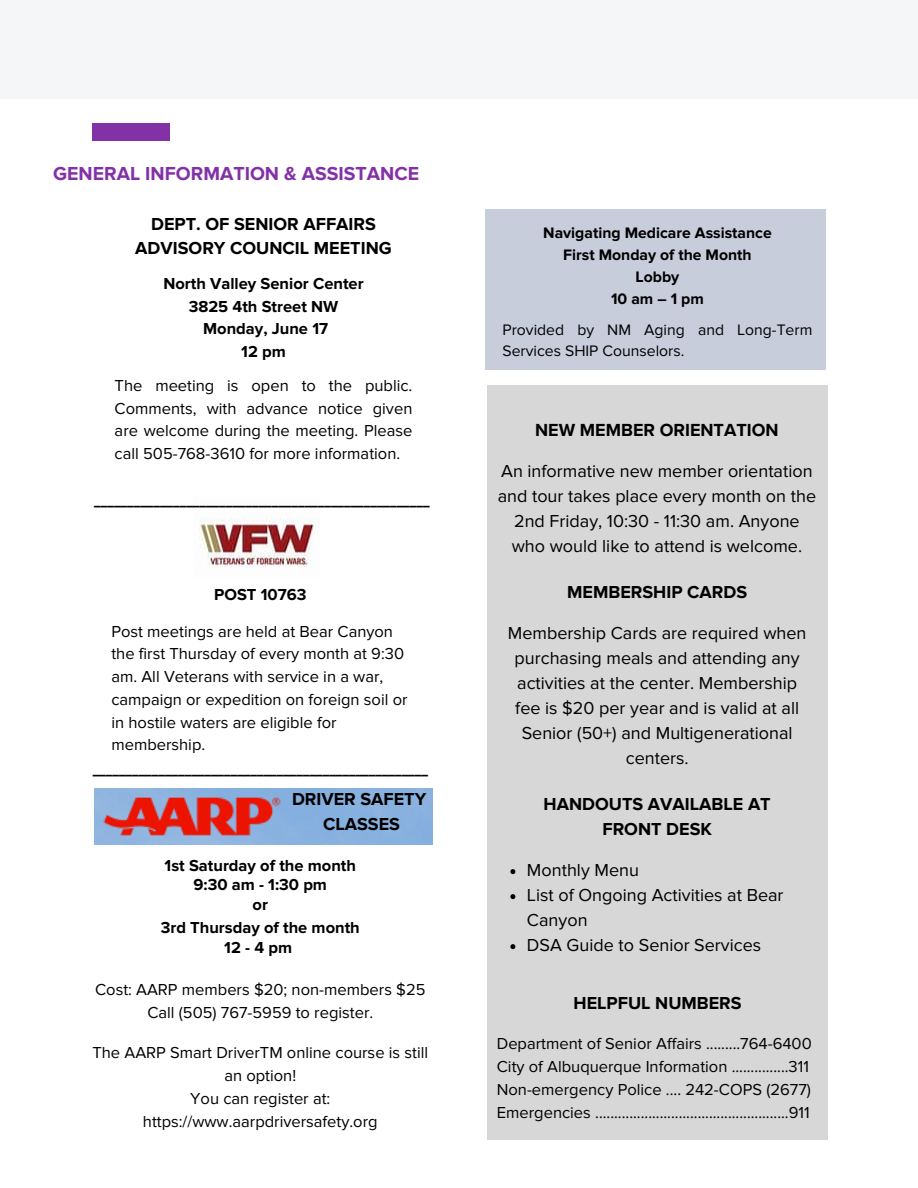
<style>
.page{position:relative;width:918px;height:1188px;background:#fff}
.page>*{position:absolute;margin:0;border:0;box-sizing:border-box;transform-origin:0 0}
.t1{font:700 19.5px "Proxima Nova";color:#8331a7}
.t2{font:18px/25px "Proxima Nova";color:#000;text-align:center}
.t3{font:700 18px/24.8px "Proxima Nova";color:#000;text-align:center}
.t4{font:16.5px/23px "Proxima Nova";color:#000}
.t5{font:700 16.5px/19.8px "Proxima Nova";color:#000;text-align:center}
.t6{font:700 15.75px/21.9px "Proxima Nova";color:#000;text-align:center}
.t7{font:15.75px/21.9px "Proxima Nova";color:#000}
.t8{font:800 13.2px "Open Sans";color:#000}
</style>
<div class="page">
<div style="left:92px;top:124px;width:77px;height:17px;background:#8331a7"></div>
<div style="left:0;top:0;width:918px;height:99px;background:#f5f6f7"></div>
<img style="left:199px;top:518px;width:118px;height:49px">
<img style="left:95px;top:788px;width:337px;height:57px">
<svg style="left:510px;top:869px;width:5px;height:5px"></svg>
<svg style="left:510px;top:894px;width:5px;height:5px"></svg>
<svg style="left:510px;top:944px;width:5px;height:5px"></svg>
<h3 class="t1" style="left:53px;top:162px;width:367px">GENERAL INFORMATION &amp; ASSISTANCE</h3>
<p class="t3" style="left:135px;top:212px;width:258px">DEPT. OF SENIOR AFFAIRS<br>ADVISORY COUNCIL MEETING</p>
<p class="t5" style="left:163px;top:273px;width:202px;line-height:22.5px">North Valley Senior Center<br>3825 4th Street NW<br>Monday, June 17<br>12 pm</p>
<p class="t4" style="left:115px;top:375px;width:299px;line-height:22.5px;text-align:justify">The meeting is open to the public.<br>Comments, with advance notice given are welcome during the meeting. Please call 505-768-3610 for more information.</p>
<h4 class="t8" style="left:94px;top:491px;width:337px">___________________________________________________</h4>
<h4 class="t5" style="left:214px;top:585px;width:94px">POST 10763</h4>
<p class="t4" style="left:111px;top:620px;width:298px">Post meetings are held at Bear Canyon the first Thursday of every month at 9:30 am. All Veterans with service in a war, campaign or expedition on foreign soil or in hostile waters are eligible for membership.</p>
<p class="t8" style="left:93px;top:760px;width:337px">___________________________________________________</p>
<p class="t3" style="left:292px;top:787px;width:136px">DRIVER SAFETY<br>CLASSES</p>
<p class="t5" style="left:165px;top:856px;width:193px">1st Saturday of the month<br>9:30 am - 1:30 pm<br>or</p>
<h4 class="t5" style="left:161px;top:918px;width:201px">3rd Thursday of the month<br>12-4pm</h4>
<p class="t4" style="left:95px;top:978px;width:332px">Cost: AARP members $20; non-members $25</p>
<p class="t4" style="left:147px;top:1001px;width:227px">Call (505) 767-5959 to register.</p>
<h1 class="t4" style="left:92px;top:1041px;width:337px;text-align:center">The AARP Smart DriverTM online course is still an option!</h1>
<p class="t4" style="left:143px;top:1087px;width:236px;text-align:center">You can register at: https://www.aarpdriversafety.org</p>
<p class="t6" style="left:543px;top:222px;width:230px">Navigating Medicare Assistance<br>First Monday of the Month<br>Lobby<br>10am–1pm</p>
<p class="t7" style="left:503px;top:319px;width:311px">Provided by NM Aging and Long-Term<br>Services SHIP Counselors.</p>
<p class="t3" style="left:535px;top:418px;width:245px">NEW MEMBER ORIENTATION</p>
<p class="t2" style="left:498px;top:459px;width:320px">An informative new member orientation and tour takes place every month on the 2nd Friday, 10:30 - 11:30 am. Anyone who would like to attend is welcome.</p>
<p class="t3" style="left:567px;top:580px;width:181px">MEMBERSHIP CARDS</p>
<p class="t2" style="left:508px;top:621px;width:300px">Membership Cards are required when purchasing meals and attending any activities at the center. Membership fee is $20 per year and is valid at all<br>Senior (50+) and Multigenerational centers.</p>
<p class="t3" style="left:544px;top:792px;width:229px">HANDOUTS AVAILABLE AT<br>FRONT DESK</p>
<p class="t2" style="left:527px;top:858px;width:114px">Monthly Menu</p>
<p class="t2" style="left:527px;top:883px;width:258px;text-align:left">List of Ongoing Activities at Bear<br>Canyon</p>
<h1 class="t2" style="left:527px;top:933px;width:236px">DSA Guide to Senior Services</h1>
<p class="t3" style="left:574px;top:991px;width:170px">HELPFUL NUMBERS</p>
<p class="t4" style="left:497px;top:1032px;width:317px">Department of Senior Affairs .........764-6400<br>City of Albuquerque Information ...............311<br>Non-emergency Police .... 242-COPS (2677)<br>Emergencies ...................................................911</p>
</div>
